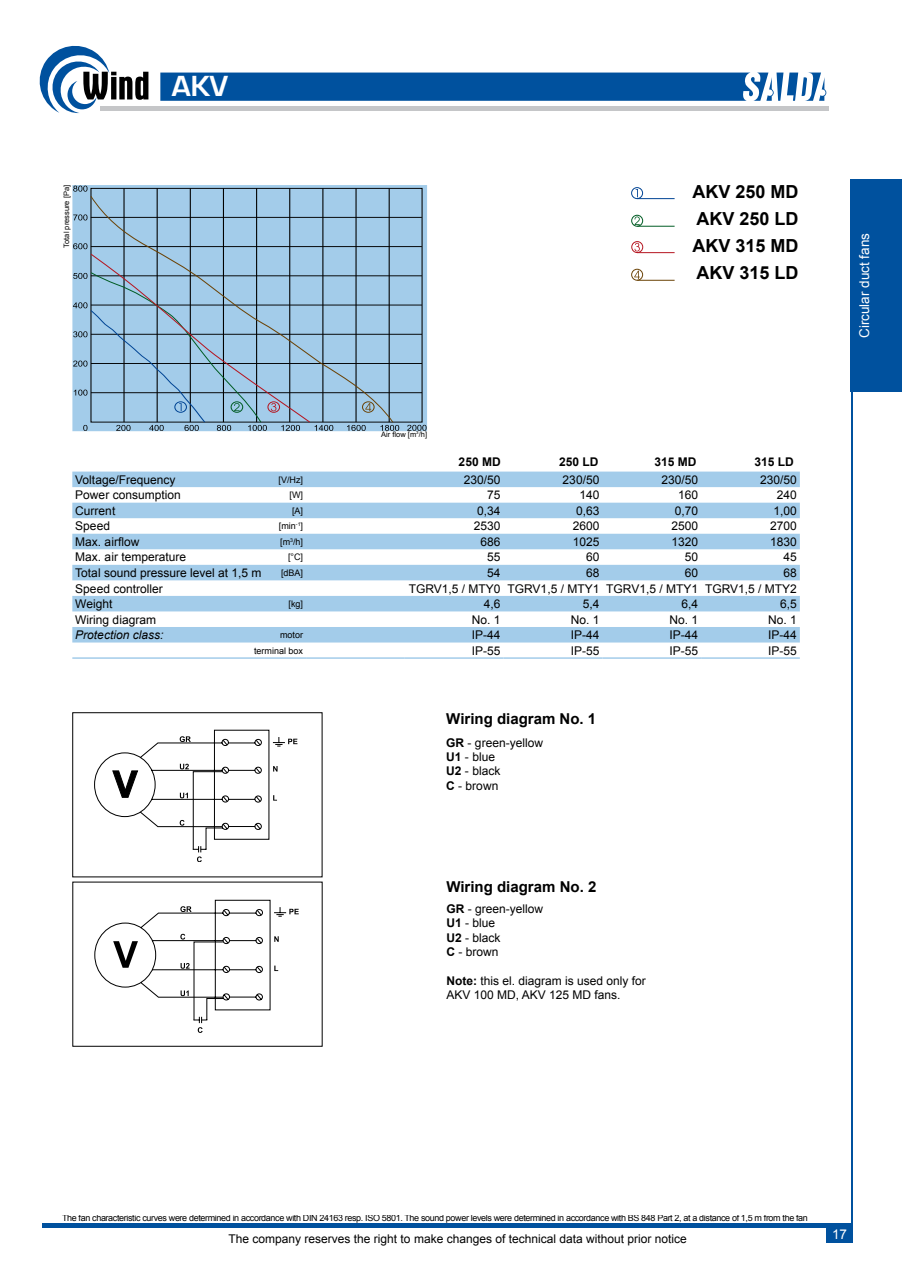
<style>
.page{position:relative;width:902px;height:1280px;background:#fff}
.page>*{position:absolute;margin:0;border:0;box-sizing:border-box;transform-origin:0 0}
.t1{font:700 30px "Eurostile";color:#fff}
.t2{font:700 18px/27px "Arial";color:#000;text-align:justify}
.t3{font:700 15px "Arial";color:#000}
.t4{font:13.5px "Arial";color:#fff}
.t5{font:12px/14.4px "Arial";color:#000}
.t6{font:700 12px "Arial";color:#000}
.t7{font:italic 12px "Arial";color:#000}
.t8{font:9px "Arial";letter-spacing:-.04em;color:#000}
.t9{font:9px "Arial";color:#000}
.t10{font:7.5px "Arial";color:#000}
.s1{font-weight:700}
</style>
<div class="page">
<div style="left:73px;top:186px;width:353px;height:244px;background:#a3ccea"></div>
<hr style="left:100px;top:106px;width:728px;height:4px;background:#c5c6c8">
<svg style="left:39px;top:46px;width:109px;height:67px"></svg>
<svg style="left:160px;top:72px;width:667px;height:29px;background:#1962a7"></svg>
<div style="left:850px;top:179px;width:51px;height:213px;background:#00519e"></div>
<hr style="left:850px;top:392px;width:2px;height:851px;background:#00519e">
<hr style="left:43px;top:1224px;width:809px;height:4px;background:#00519e">
<div style="left:826px;top:1224px;width:26px;height:19px;background:#00519e"></div>
<hr style="left:637px;top:198px;width:37px;height:1px;background:#004494">
<hr style="left:637px;top:280px;width:37px;height:1px;background:#6b4307">
<hr style="left:637px;top:226px;width:37px;height:1px;background:#005c24">
<hr style="left:637px;top:252px;width:37px;height:1px;background:#b51621">
<div style="left:631px;top:187px;width:12px;height:12px;border:1px solid #004494;border-radius:50%"></div>
<svg style="left:634px;top:217px;width:5px;height:8px"></svg>
<div style="left:631px;top:215px;width:12px;height:12px;border:1px solid #005c24;border-radius:50%"></div>
<svg style="left:634px;top:243px;width:5px;height:8px"></svg>
<div style="left:631px;top:241px;width:12px;height:12px;border:1px solid #b51621;border-radius:50%"></div>
<svg style="left:634px;top:271px;width:5px;height:8px"></svg>
<div style="left:631px;top:269px;width:12px;height:12px;border:1px solid #6b4307;border-radius:50%"></div>
<hr style="left:389px;top:188px;width:1px;height:234px;background:#000">
<hr style="left:91px;top:392px;width:331px;height:1px;background:#000">
<hr style="left:91px;top:363px;width:331px;height:1px;background:#000">
<hr style="left:91px;top:334px;width:331px;height:1px;background:#000">
<hr style="left:91px;top:305px;width:331px;height:1px;background:#000">
<hr style="left:91px;top:276px;width:331px;height:1px;background:#000">
<hr style="left:91px;top:246px;width:331px;height:1px;background:#000">
<hr style="left:91px;top:217px;width:331px;height:1px;background:#000">
<svg style="left:407px;top:425px;width:19px;height:6px"></svg>
<svg style="left:380px;top:425px;width:19px;height:6px"></svg>
<svg style="left:333px;top:195px;width:60px;height:228px"></svg>
<svg style="left:347px;top:188px;width:24px;height:243px"></svg>
<div style="left:362px;top:401px;width:12px;height:12px;border:1px solid #6b4307;border-radius:50%"></div>
<svg style="left:73px;top:186px;width:260px;height:245px"></svg>
<div style="left:267px;top:401px;width:13px;height:12px;border:1px solid #b51621;border-radius:50%"></div>
<div style="left:72px;top:882px;width:250px;height:165px;border:1px solid #000"></div>
<svg style="left:94px;top:899px;width:205px;height:134px"></svg>
<div style="left:72px;top:712px;width:250px;height:165px;border:1px solid #000"></div>
<svg style="left:94px;top:729px;width:203px;height:133px"></svg>
<svg style="left:72px;top:472px;width:727px;height:170px;fill:#a3ccea"></svg>
<hr style="left:72px;top:657px;width:193px;height:2px;background:#a3ccea">
<hr style="left:265px;top:657px;width:41px;height:2px;background:#a3ccea">
<hr style="left:306px;top:657px;width:99px;height:2px;background:#a3ccea">
<hr style="left:405px;top:657px;width:98px;height:2px;background:#a3ccea">
<hr style="left:503px;top:657px;width:99px;height:2px;background:#a3ccea">
<hr style="left:602px;top:657px;width:99px;height:2px;background:#a3ccea">
<hr style="left:701px;top:657px;width:98px;height:2px;background:#a3ccea">
<p class="t10" style="left:62px;top:248px;width:64px;rotate:-90deg">Total pressure [Pa]</p>
<h1 class="t1" style="left:172px;top:70px;width:58px">AKV</h1>
<h2 class="t2" style="left:692px;top:179px;width:108px">AKV 250 MD AKV 250 LD AKV 315 MD AKV 315 LD</h2>
<p class="t10" style="left:381px;top:429px;width:47px">Air flow [m<sup>3</sup>/h]</p>
<p class="t6" style="left:458px;top:454px;width:44px">250 MD</p>
<p class="t6" style="left:559px;top:454px;width:41px">250 LD</p>
<p class="t6" style="left:654px;top:454px;width:44px">315 MD</p>
<p class="t6" style="left:754px;top:454px;width:41px">315 LD</p>
<p class="t5" style="left:75px;top:472px;width:102px">Voltage/Frequency</p>
<p class="t8" style="left:278px;top:474px;width:26px">[V/Hz]</p>
<p class="t5" style="left:464px;top:472px;width:38px">230/50</p>
<p class="t5" style="left:562px;top:472px;width:38px">230/50</p>
<p class="t5" style="left:661px;top:472px;width:38px">230/50</p>
<p class="t5" style="left:760px;top:472px;width:38px">230/50</p>
<p class="t5" style="left:75px;top:488px;width:107px">Power consumption</p>
<p class="t8" style="left:289px;top:489px;width:15px">[W]</p>
<p class="t5" style="left:487px;top:488px;width:15px">75</p>
<p class="t5" style="left:579px;top:488px;width:22px">140</p>
<p class="t5" style="left:678px;top:488px;width:22px">160</p>
<p class="t5" style="left:776px;top:488px;width:22px">240</p>
<p class="t5" style="left:75px;top:503px;width:42px">Current</p>
<p class="t8" style="left:292px;top:505px;width:13px">[A]</p>
<p class="t5" style="left:477px;top:503px;width:25px">0,34</p>
<p class="t5" style="left:576px;top:503px;width:25px">0,63</p>
<p class="t5" style="left:674px;top:503px;width:25px">0,70</p>
<p class="t5" style="left:773px;top:503px;width:25px">1,00</p>
<p class="t5" style="left:75px;top:519px;width:36px">Speed</p>
<p class="t8" style="left:279px;top:520px;width:26px">[min<sup>-1</sup>]</p>
<p class="t5" style="left:474px;top:519px;width:28px">2530</p>
<p class="t5" style="left:572px;top:519px;width:28px">2600</p>
<p class="t5" style="left:671px;top:519px;width:28px">2500</p>
<p class="t5" style="left:770px;top:519px;width:28px">2700</p>
<p class="t5" style="left:75px;top:535px;width:66px">Max. airflow</p>
<p class="t8" style="left:280px;top:536px;width:24px">[m<sup>3</sup>/h]</p>
<p class="t5" style="left:480px;top:535px;width:22px">686</p>
<p class="t5" style="left:572px;top:535px;width:28px">1025</p>
<p class="t5" style="left:671px;top:535px;width:28px">1320</p>
<p class="t5" style="left:770px;top:535px;width:28px">1830</p>
<p class="t5" style="left:75px;top:550px;width:112px">Max. air temperature</p>
<p class="t8" style="left:288px;top:551px;width:17px">[°C]</p>
<p class="t5" style="left:487px;top:550px;width:15px">55</p>
<p class="t5" style="left:586px;top:550px;width:15px">60</p>
<p class="t5" style="left:684px;top:550px;width:15px">50</p>
<p class="t5" style="left:783px;top:550px;width:15px">45</p>
<p class="t5" style="left:75px;top:566px;width:188px">Total sound pressure level at 1,5 m</p>
<p class="t8" style="left:281px;top:567px;width:24px">[dBA]</p>
<p class="t5" style="left:487px;top:566px;width:15px">54</p>
<p class="t5" style="left:586px;top:566px;width:15px">68</p>
<p class="t5" style="left:684px;top:566px;width:15px">60</p>
<p class="t5" style="left:783px;top:566px;width:15px">68</p>
<p class="t5" style="left:75px;top:581px;width:89px">Speed controller</p>
<p class="t5" style="left:409px;top:581px;width:389px">TGRV1,5 / MTY0 TGRV1,5 / MTY1 TGRV1,5 / MTY1 TGRV1,5 / MTY2</p>
<p class="t5" style="left:75px;top:597px;width:39px">Weight</p>
<p class="t8" style="left:288px;top:598px;width:16px">[kg]</p>
<p class="t5" style="left:484px;top:597px;width:18px">4,6</p>
<p class="t5" style="left:582px;top:597px;width:18px">5,4</p>
<p class="t5" style="left:681px;top:597px;width:18px">6,4</p>
<p class="t5" style="left:780px;top:597px;width:18px">6,5</p>
<p class="t5" style="left:75px;top:612px;width:82px">Wiring diagram</p>
<p class="t5" style="left:472px;top:612px;width:30px">No. 1</p>
<p class="t5" style="left:570px;top:612px;width:30px">No. 1</p>
<p class="t5" style="left:669px;top:612px;width:30px">No. 1</p>
<p class="t5" style="left:768px;top:612px;width:30px">No. 1</p>
<p class="t7" style="left:75px;top:627px;width:90px">Protection class:</p>
<p class="t8" style="left:280px;top:629px;width:25px">motor</p>
<p class="t5" style="left:472px;top:628px;width:30px">IP-44</p>
<p class="t5" style="left:570px;top:628px;width:30px">IP-44</p>
<p class="t5" style="left:669px;top:628px;width:30px">IP-44</p>
<p class="t5" style="left:768px;top:628px;width:30px">IP-44</p>
<p class="t9" style="left:254px;top:644px;width:51px">terminal box</p>
<p class="t5" style="left:472px;top:643px;width:30px">IP-55</p>
<p class="t5" style="left:570px;top:643px;width:30px">IP-55</p>
<p class="t5" style="left:669px;top:643px;width:30px">IP-55</p>
<p class="t5" style="left:768px;top:643px;width:30px">IP-55</p>
<p class="t3" style="left:446px;top:708px;width:151px">Wiring diagram No. 1</p>
<p class="t5" style="left:446px;top:735px;width:98px"><span class="s1">GR</span> - green-yellow<br><span class="s1">U1</span> - blue<br><span class="s1">U2</span> - black<br><span class="s1">C</span> - brown</p>
<p class="t3" style="left:446px;top:876px;width:151px">Wiring diagram No. 2</p>
<p class="t5" style="left:446px;top:902px;width:98px"><span class="s1">GR</span> - green-yellow<br><span class="s1">U1</span> - blue<br><span class="s1">U2</span> - black<br><span class="s1">C</span> - brown</p>
<p class="t5" style="left:446px;top:974px;width:201px"><span class="s1">Note:</span> this el. diagram is used only for<br>AKV 100 MD, AKV 125 MD fans.</p>
<p class="t4" style="left:855px;top:338px;width:107px;rotate:-90deg">Circular duct fans</p>
<p class="t8" style="left:62px;top:1212px;width:747px">The fan characteristic curves were determined in accordance with DIN 24163 resp. ISO 5801. The sound power levels were determined in accordance with BS 848 Part 2, at a distance of 1,5 m from the fan</p>
<p class="t5" style="left:228px;top:1232px;width:460px">The company reserves the right to make changes of technical data without prior notice</p>
<p class="t4" style="left:831px;top:1226px;width:17px">17</p>
</div>
